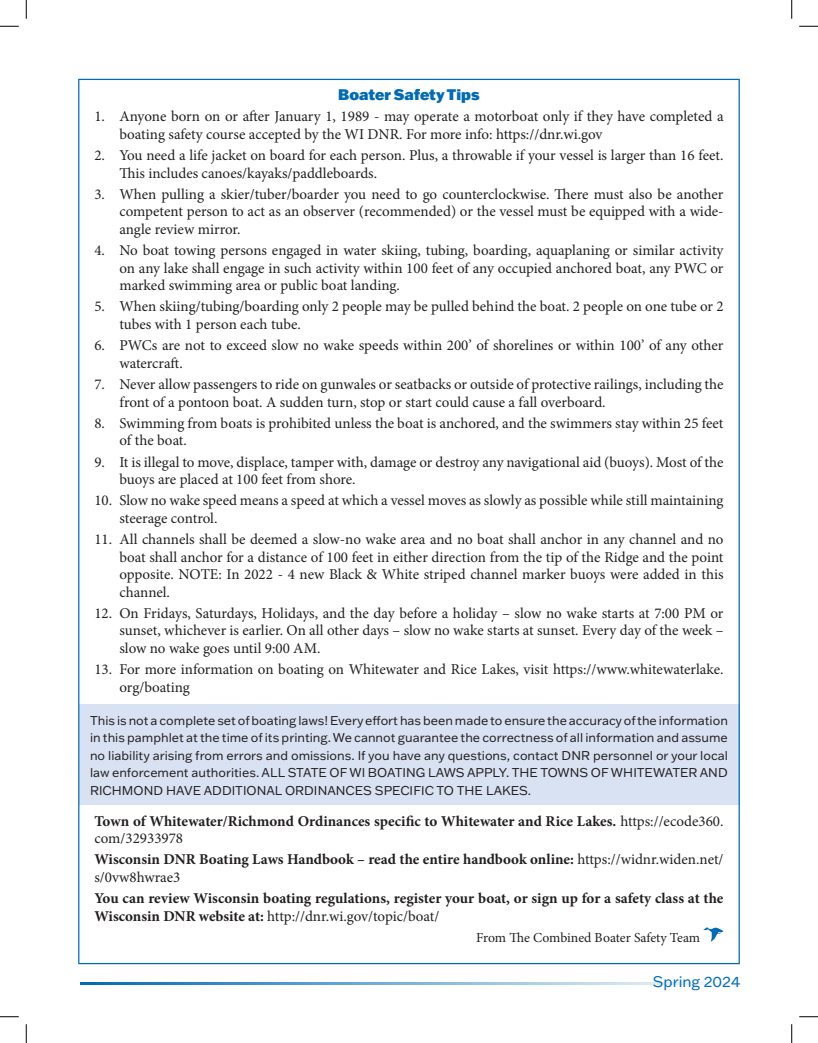
<style>
.page{position:relative;width:818px;height:1043px;background:#fff}
.page>*{position:absolute;margin:0;border:0;box-sizing:border-box;transform-origin:0 0}
.t1{font:15px/17.5px "Minion Pro";color:#231f20}
.t2{font:700 15px/17.5px "Minion Pro";color:#231f20}
.t3{font:900 15px "Franklin Gothic ATF";color:#006bb6}
.t4{font:15px "Franklin Gothic ATF";color:#006bb6}
.t5{font:13.75px "Minion Pro";letter-spacing:-.005em;color:#231f20}
.t6{font:12.5px/17.5px "Franklin Gothic ATF";color:#231f20;text-align:justify}
.s1{font-weight:400}
</style>
<div class="page">
<div style="left:79px;top:704px;width:660px;height:101px;background:#d9e2f2"></div>
<hr style="left:80px;top:982px;width:660px;height:2px;background:#006bb6">
<svg style="left:703px;top:927px;width:20px;height:14px"></svg>
<svg style="left:0;top:25px;width:19px;height:2px"></svg>
<svg style="left:799px;top:25px;width:19px;height:2px"></svg>
<svg style="left:0;top:1016px;width:19px;height:1px"></svg>
<svg style="left:799px;top:1016px;width:19px;height:1px"></svg>
<svg style="left:25px;top:0;width:2px;height:19px"></svg>
<svg style="left:25px;top:1024px;width:2px;height:18px"></svg>
<svg style="left:791px;top:0;width:1px;height:19px"></svg>
<svg style="left:791px;top:1024px;width:1px;height:18px"></svg>
<p class="t3" style="left:338px;top:84px;width:143px">Boater Safety Tips</p>
<p class="t1" style="left:119px;top:108px;width:605px;text-indent:-25px">1. Anyone born on or after January 1, 1989 - may operate a motorboat only if they have completed a boating safety course accepted by the WI DNR. For more info: https://dnr.wi.gov</p>
<p class="t1" style="left:119px;top:147px;width:605px;text-indent:-25px">2. You need a life jacket on board for each person. Plus, a throwable if your vessel is larger than 16 feet.<br>This includes canoes/kayaks/paddleboards.</p>
<p class="t1" style="left:119px;top:185px;width:605px;text-align:justify;text-indent:-25px">3. When pulling a skier/tuber/boarder you need to go counterclockwise. There must also be another competent person to act as an observer (recommended) or the vessel must be equipped with a wide&shy;angle review mirror.</p>
<p class="t1" style="left:119px;top:242px;width:605px;text-align:justify;text-indent:-25px">4. No boat towing persons engaged in water skiing, tubing, boarding, aquaplaning or similar activity on any lake shall engage in such activity within 100 feet of any occupied anchored boat, any PWC or marked swimming area or public boat landing.</p>
<p class="t1" style="left:119px;top:298px;width:605px;text-indent:-25px">5. When skiing/tubing/boarding only 2 people may be pulled behind the boat. 2 people on one tube or 2 tubes with 1 person each tube.</p>
<p class="t1" style="left:119px;top:337px;width:605px;text-indent:-25px">6. PWCs are not to exceed slow no wake speeds within 200’ of shorelines or within 100’ of any other watercraft.</p>
<p class="t1" style="left:119px;top:375px;width:605px;text-indent:-25px">7. Never allow passengers to ride on gunwales or seatbacks or outside of protective railings, including the front of a pontoon boat. A sudden turn, stop or start could cause a fall overboard.</p>
<p class="t1" style="left:119px;top:414px;width:605px;text-indent:-25px">8. Swimming from boats is prohibited unless the boat is anchored, and the swimmers stay within 25 feet of the boat.</p>
<p class="t1" style="left:119px;top:453px;width:605px;text-indent:-25px">9. It is illegal to move, displace, tamper with, damage or destroy any navigational aid (buoys). Most of the buoys are placed at 100 feet from shore.</p>
<p class="t1" style="left:119px;top:492px;width:605px;text-indent:-25px">10. Slow no wake speed means a speed at which a vessel moves as slowly as possible while still maintaining steerage control.</p>
<p class="t1" style="left:119px;top:530px;width:605px;text-align:justify;text-indent:-25px">11. All channels shall be deemed a slow-no wake area and no boat shall anchor in any channel and no boat shall anchor for a distance of 100 feet in either direction from the tip of the Ridge and the point opposite. NOTE: In 2022 - 4 new Black &amp; White striped channel marker buoys were added in this channel.</p>
<p class="t1" style="left:119px;top:604px;width:605px;text-align:justify;text-indent:-25px">12. On Fridays, Saturdays, Holidays, and the day before a holiday – slow no wake starts at 7:00 PM or sunset, whichever is earlier. On all other days – slow no wake starts at sunset. Every day of the week – slow no wake goes until 9:00 AM.</p>
<p class="t1" style="left:119px;top:660px;width:605px;text-indent:-25px">13. For more information on boating on Whitewater and Rice Lakes, visit https://www.whitewaterlake. org/boating</p>
<p class="t6" style="left:90px;top:711px;width:639px">This is not a complete set of boating laws! Every effort has been made to ensure the accuracy of the information in this pamphlet at the time of its printing. We cannot guarantee the correctness of all information and assume no liability arising from errors and omissions. If you have any questions, contact DNR personnel or your local law enforcement authorities. ALL STATE OF WI BOATING LAWS APPLY. THE TOWNS OF WHITEWATER AND RICHMOND HAVE ADDITIONAL ORDINANCES SPECIFIC TO THE LAKES.</p>
<p class="t2" style="left:94px;top:811px;width:630px">Town of Whitewater/Richmond Ordinances specific to Whitewater and Rice Lakes. <span class="s1">https://ecode360. com/32933978</span></p>
<p class="t2" style="left:94px;top:850px;width:630px">Wisconsin DNR Boating Laws Handbook – read the entire handbook online: <span class="s1">https://widnr.widen.net/ s/0vw8hwrae3</span></p>
<p class="t2" style="left:94px;top:889px;width:630px">You can review Wisconsin boating regulations, register your boat, or sign up for a safety class at the<br>Wisconsin DNR website at: <span class="s1">http://dnr.wi.gov/topic/boat/</span></p>
<p class="t5" style="left:476px;top:928px;width:225px">From The Combined Boater Safety Team</p>
<p class="t4" style="left:653px;top:971px;width:89px">Spring 2024</p>
</div>
